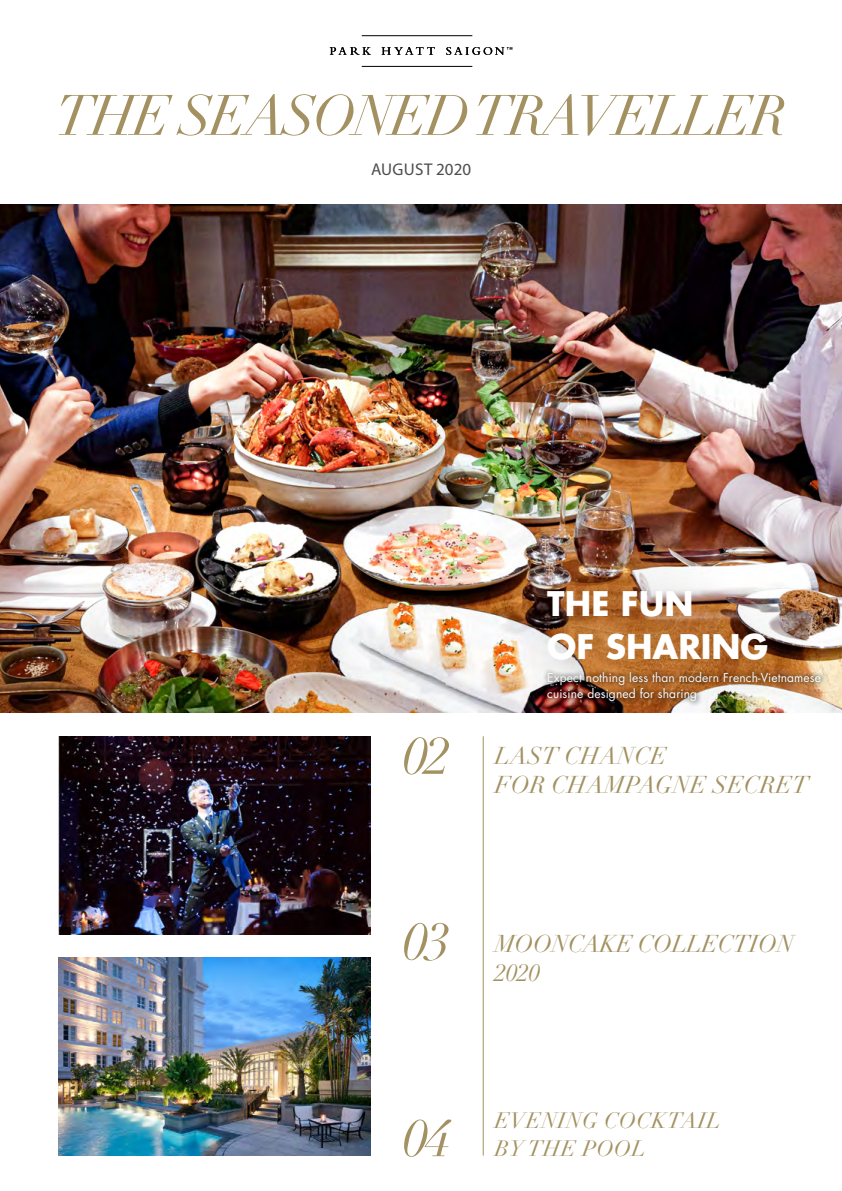
<style>
.page{position:relative;width:842px;height:1191px;background:#fff}
.page>*{position:absolute;margin:0;border:0;box-sizing:border-box;transform-origin:0 0}
.t1{font:italic 56px "Didot LT Std";letter-spacing:-.05em;color:#a39161}
.t2{font:italic 52px "Didot LT Std";color:#a39161}
.t3{font:700 33px/43.3px "Elle Futura";color:#fff}
.t4{font:italic 24px/28.8px "Didot LT Std";color:#a39161}
.t5{font:italic 22px/28px "Didot LT Std";letter-spacing:.02em;color:#a39161}
.t6{font:17px "Myriad Pro";letter-spacing:.01em;color:#4d4d4f}
.t7{font:12px/16px "Elle Futura";letter-spacing:.01em;color:#fff}
</style>
<div class="page">
<hr style="left:483px;top:736px;width:1px;height:419px;background:#a39061">
<img style="left:59px;top:957px;width:312px;height:198px">
<svg style="left:330px;top:47px;width:182px;height:8px"></svg>
<hr style="left:362px;top:66px;width:110px;height:1px;background:#000">
<hr style="left:362px;top:35px;width:110px;height:1px;background:#000">
<img style="left:0;top:205px;width:842px;height:507px">
<img style="left:59px;top:736px;width:312px;height:198px">
<div style="left:492px;top:532px;width:331px;height:186px;background:#000;opacity:.23"></div>
<h1 class="t1" style="left:56px;top:82px;width:732px">THE SEASONED TRAVELLER</h1>
<h3 class="t6" style="left:371px;top:159px;width:102px">AUGUST 2020</h3>
<h2 class="t2" style="left:403px;top:725px;width:49px">02</h2>
<h3 class="t3" style="left:547px;top:578px;width:223px">THE FUN<br>OF SHARING</h3>
<p class="t7" style="left:547px;top:669px;width:275px">Expect nothing less than modern French-Vietnamese cuisine designed for sharing</p>
<h3 class="t4" style="left:495px;top:741px;width:315px">LAST CHANCE<br>FOR CHAMPAGNE SECRET</h3>
<h2 class="t2" style="left:403px;top:910px;width:49px">03</h2>
<h3 class="t4" style="left:495px;top:930px;width:301px">MOONCAKE COLLECTION<br>2020</h3>
<h2 class="t2" style="left:403px;top:1107px;width:49px">04</h2>
<h3 class="t5" style="left:495px;top:1106px;width:227px">EVENING COCKTAIL<br>BY THE POOL</h3>
</div>
